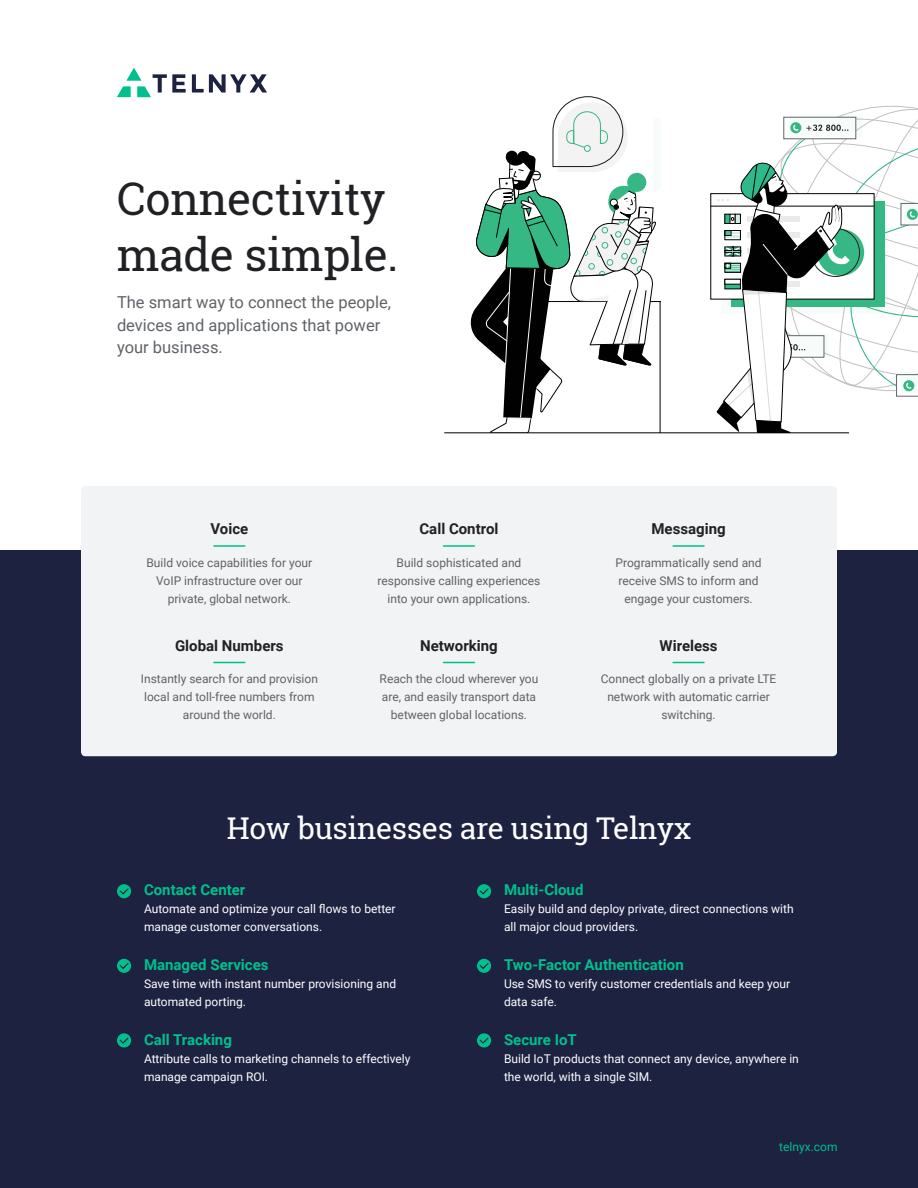
<style>
.page{position:relative;width:918px;height:1188px;background:#fff}
.page>*{position:absolute;margin:0;border:0;box-sizing:border-box;transform-origin:0 0}
.t1{font:45px/55.5px "Roboto Slab";letter-spacing:-.01em;color:#202124}
.t2{font:30px "Roboto Slab";letter-spacing:-.01em;color:#fff}
.t3{font:16.5px/22.5px "Roboto";color:#5f6368}
.t4{font:700 15px "Roboto";color:#00c08b}
.t5{font:700 15px "Roboto";color:#202124}
.t6{font:12px/18px "Roboto";color:#5f6368;text-align:center}
.t7{font:12px/18px "Roboto";color:#fff}
.t8{font:12px "Roboto";color:#00c08b}
</style>
<div class="page">
<div style="left:0;top:551px;width:918px;height:637px;background:#1d2241"></div>
<svg style="left:117px;top:1033px;width:14px;height:15px"></svg>
<svg style="left:119px;top:1037px;width:11px;height:8px"></svg>
<svg style="left:477px;top:1033px;width:14px;height:15px"></svg>
<svg style="left:479px;top:1037px;width:11px;height:8px"></svg>
<div style="left:117px;top:884px;width:14px;height:14px;background:#00bf8c;border-radius:50%"></div>
<svg style="left:119px;top:888px;width:10px;height:7px"></svg>
<div style="left:477px;top:884px;width:14px;height:14px;background:#00bf8c;border-radius:50%"></div>
<svg style="left:479px;top:888px;width:10px;height:7px"></svg>
<div style="left:117px;top:959px;width:14px;height:14px;background:#00bf8c;border-radius:50%"></div>
<svg style="left:119px;top:963px;width:10px;height:6px"></svg>
<div style="left:477px;top:959px;width:14px;height:14px;background:#00bf8c;border-radius:50%"></div>
<svg style="left:479px;top:963px;width:10px;height:6px"></svg>
<div style="left:81px;top:486px;width:756px;height:270px;background:#f1f3f4;border-radius:4px"></div>
<hr style="left:214px;top:545px;width:31px;height:2px;background:#00bf8c">
<hr style="left:214px;top:662px;width:31px;height:1px;background:#00bf8c">
<hr style="left:444px;top:545px;width:30px;height:2px;background:#00bf8c">
<hr style="left:444px;top:662px;width:30px;height:1px;background:#00bf8c">
<hr style="left:673px;top:545px;width:31px;height:2px;background:#00bf8c">
<hr style="left:673px;top:662px;width:31px;height:1px;background:#00bf8c">
<svg style="left:192px;top:74px;width:75px;height:19px"></svg>
<svg style="left:117px;top:68px;width:69px;height:29px"></svg>
<svg style="left:468px;top:96px;width:192px;height:337px"></svg>
<hr style="left:711px;top:206px;width:163px;height:1px;background:#010101">
<svg style="left:717px;top:107px;width:201px;height:326px"></svg>
<hr style="left:660px;top:301px;width:1px;height:132px;background:#000">
<hr style="left:444px;top:433px;width:405px;height:1px;background:#000">
<h1 class="t1" style="left:117px;top:171px;width:283px">Connectivity made simple.</h1>
<h3 class="t3" style="left:117px;top:291px;width:276px">The smart way to connect the people, devices and applications that power your business.</h3>
<p class="t5" style="left:210px;top:519px;width:39px">Voice</p>
<p class="t5" style="left:420px;top:519px;width:80px">Call Control</p>
<p class="t5" style="left:651px;top:519px;width:76px">Messaging</p>
<p class="t6" style="left:147px;top:553px;width:167px">Build voice capabilities for your<br>VoIP infrastructure over our private, global network.</p>
<p class="t6" style="left:378px;top:553px;width:164px">Build sophisticated and responsive calling experiences into your own applications.</p>
<p class="t6" style="left:616px;top:553px;width:147px">Programmatically send and receive SMS to inform and engage your customers.</p>
<p class="t5" style="left:175px;top:635px;width:110px">Global Numbers</p>
<p class="t5" style="left:420px;top:635px;width:79px">Networking</p>
<p class="t5" style="left:660px;top:635px;width:60px">Wireless</p>
<p class="t6" style="left:141px;top:669px;width:179px">Instantly search for and provision local and toll-free numbers from around the world.</p>
<p class="t6" style="left:380px;top:669px;width:160px">Reach the cloud wherever you are, and easily transport data between global locations.</p>
<p class="t6" style="left:601px;top:669px;width:177px">Connect globally on a private LTE network with automatic carrier switching.</p>
<h2 class="t2" style="left:227px;top:808px;width:466px">How businesses are using Telnyx</h2>
<p class="t4" style="left:144px;top:880px;width:103px">Contact Center</p>
<p class="t7" style="left:144px;top:900px;width:253px">Automate and optimize your call flows to better manage customer conversations.</p>
<p class="t4" style="left:144px;top:954px;width:126px">Managed Services</p>
<p class="t7" style="left:144px;top:974px;width:254px">Save time with instant number provisioning and automated porting.</p>
<p class="t4" style="left:144px;top:1029px;width:89px">Call Tracking</p>
<p class="t7" style="left:144px;top:1049px;width:268px">Attribute calls to marketing channels to effectively manage campaign ROI.</p>
<p class="t4" style="left:504px;top:880px;width:81px">Multi-Cloud</p>
<p class="t7" style="left:504px;top:900px;width:291px">Easily build and deploy private, direct connections with all major cloud providers.</p>
<p class="t4" style="left:504px;top:954px;width:181px">Two-Factor Authentication</p>
<p class="t7" style="left:504px;top:974px;width:288px">Use SMS to verify customer credentials and keep your data safe.</p>
<p class="t4" style="left:504px;top:1029px;width:74px">Secure IoT</p>
<p class="t7" style="left:504px;top:1049px;width:296px">Build IoT products that connect any device, anywhere in the world, with a single SIM.</p>
<p class="t8" style="left:779px;top:1138px;width:60px">telnyx.com</p>
</div>
